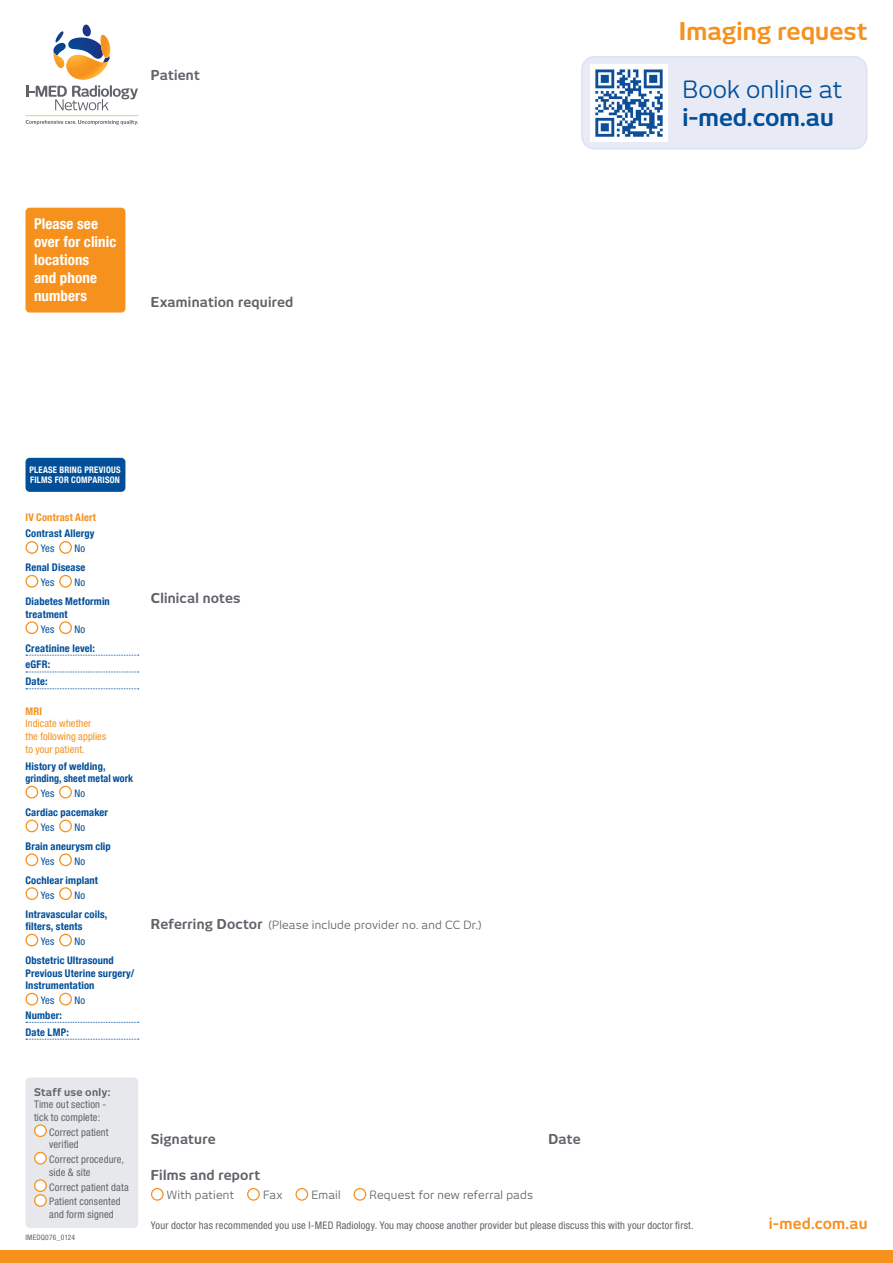
<style>
.page{position:relative;width:893px;height:1263px;background:#fff}
.page>*{position:absolute;margin:0;border:0;box-sizing:border-box;transform-origin:0 0}
.t1{font:700 24px "New June";letter-spacing:.005em;color:#f6911e}
.t2{font:23.55px "New June";color:#014e99}
.t3{font:700 23.55px "New June";color:#014e99}
.t4{font:700 condensed 15px/18px "Helvetica Neue LT Com";letter-spacing:.005em;color:#fff}
.t5{font:700 15px "New June";letter-spacing:.01em;color:#f6911e}
.t6{font:700 13.5px "New June";letter-spacing:.015em;color:#5f6369}
.t7{font:11.25px "New June";letter-spacing:.02em;color:#5f6369}
.t8{font:700 condensed 10.5px/12.6px "Helvetica Neue LT Com";letter-spacing:.015em;color:#014e99}
.t9{font:condensed 10.5px/12.6px "Helvetica Neue LT Std";letter-spacing:.015em;color:#5f6369}
.t10{font:condensed 10.5px/12.6px "Helvetica Neue LT Std";letter-spacing:.005em;color:#f6911e}
.t11{font:condensed 10.5px "Helvetica Neue LT Std";letter-spacing:.01em;color:#014e99}
.t12{font:700 condensed 10.5px "Helvetica Neue LT Com";letter-spacing:.015em;color:#f6911e}
.t13{font:700 10.5px "New June";letter-spacing:.02em;color:#5f6369}
.t14{font:700 condensed 9px/10.5px "Helvetica Neue LT Com";letter-spacing:.025em;color:#fff}
.t15{font:condensed 7.5px "Helvetica Neue LT Std";letter-spacing:.025em;color:#5f6369}
.s1{font-weight:700;font-size:13.5px}
</style>
<div class="page">
<svg style="left:152px;top:1188px;width:11px;height:12px"></svg>
<div style="left:151px;top:1188px;width:13px;height:13px;border:1px solid #f6911e;border-radius:50%"></div>
<svg style="left:248px;top:1188px;width:11px;height:12px"></svg>
<div style="left:247px;top:1188px;width:13px;height:13px;border:1px solid #f6911e;border-radius:50%"></div>
<svg style="left:296px;top:1188px;width:12px;height:12px"></svg>
<div style="left:295px;top:1188px;width:13px;height:13px;border:1px solid #f6911e;border-radius:50%"></div>
<div style="left:354px;top:1188px;width:12px;height:13px;border:1px solid #f6911e;border-radius:50%"></div>
<div style="left:0;top:1250px;width:893px;height:13px;background:#f6911e"></div>
<svg style="left:26px;top:655px;width:113px;height:1px"></svg>
<svg style="left:26px;top:672px;width:113px;height:1px"></svg>
<svg style="left:26px;top:688px;width:113px;height:1px"></svg>
<svg style="left:26px;top:1022px;width:113px;height:1px"></svg>
<svg style="left:26px;top:1039px;width:113px;height:1px"></svg>
<div style="left:26px;top:541px;width:12px;height:13px;border:1px solid #f6911e;border-radius:50%"></div>
<div style="left:59px;top:541px;width:13px;height:13px;border:1px solid #f6911e;border-radius:50%"></div>
<div style="left:26px;top:575px;width:12px;height:13px;border:1px solid #f6911e;border-radius:50%"></div>
<svg style="left:60px;top:575px;width:11px;height:12px"></svg>
<div style="left:59px;top:575px;width:13px;height:13px;border:1px solid #f6911e;border-radius:50%"></div>
<div style="left:26px;top:621px;width:12px;height:13px;border:1px solid #f6911e;border-radius:50%"></div>
<div style="left:59px;top:621px;width:13px;height:13px;border:1px solid #f6911e;border-radius:50%"></div>
<div style="left:26px;top:786px;width:12px;height:12px;border:1px solid #f6911e;border-radius:50%"></div>
<div style="left:59px;top:786px;width:13px;height:12px;border:1px solid #f6911e;border-radius:50%"></div>
<div style="left:26px;top:819px;width:12px;height:13px;border:1px solid #f6911e;border-radius:50%"></div>
<svg style="left:60px;top:820px;width:11px;height:12px"></svg>
<div style="left:59px;top:819px;width:13px;height:13px;border:1px solid #f6911e;border-radius:50%"></div>
<div style="left:26px;top:853px;width:12px;height:13px;border:1px solid #f6911e;border-radius:50%"></div>
<div style="left:59px;top:853px;width:13px;height:13px;border:1px solid #f6911e;border-radius:50%"></div>
<div style="left:26px;top:887px;width:12px;height:13px;border:1px solid #f6911e;border-radius:50%"></div>
<div style="left:59px;top:887px;width:13px;height:13px;border:1px solid #f6911e;border-radius:50%"></div>
<div style="left:26px;top:934px;width:12px;height:12px;border:1px solid #f6911e;border-radius:50%"></div>
<div style="left:59px;top:934px;width:13px;height:12px;border:1px solid #f6911e;border-radius:50%"></div>
<div style="left:26px;top:993px;width:12px;height:12px;border:1px solid #f6911e;border-radius:50%"></div>
<div style="left:59px;top:993px;width:13px;height:12px;border:1px solid #f6911e;border-radius:50%"></div>
<div style="left:26px;top:458px;width:99px;height:34px;background:#014e99;border-radius:4px"></div>
<div style="left:26px;top:208px;width:99px;height:105px;background:#f6911e;border-radius:4px"></div>
<div style="left:26px;top:1077px;width:112px;height:151px;background:#e7e8eb;border-radius:4px"></div>
<div style="left:35px;top:1125px;width:11px;height:11px;background:#fff;border-radius:50%"></div>
<div style="left:34px;top:1124px;width:13px;height:13px;border:1px solid #f6911e;border-radius:50%"></div>
<div style="left:35px;top:1152px;width:11px;height:12px;background:#fff;border-radius:50%"></div>
<div style="left:34px;top:1152px;width:13px;height:12px;border:1px solid #f6911e;border-radius:50%"></div>
<div style="left:35px;top:1180px;width:11px;height:11px;background:#fff;border-radius:50%"></div>
<div style="left:34px;top:1179px;width:13px;height:13px;border:1px solid #f6911e;border-radius:50%"></div>
<div style="left:35px;top:1195px;width:11px;height:11px;background:#fff;border-radius:50%"></div>
<div style="left:34px;top:1194px;width:13px;height:13px;border:1px solid #f6911e;border-radius:50%"></div>
<svg style="left:26px;top:116px;width:112px;height:9px"></svg>
<svg style="left:26px;top:25px;width:112px;height:85px"></svg>
<div style="left:582px;top:57px;width:285px;height:92px;background:#e8ebf5;border-radius:13px"></div>
<div style="left:581px;top:56px;width:286px;height:94px;border:2px solid #dee2f0;border-radius:13px"></div>
<img style="left:591px;top:64px;width:76px;height:77px">
<p class="t6" style="left:151px;top:67px;width:50px">Patient</p>
<h3 class="t4" style="left:34px;top:215px;width:84px">Please see over for clinic locations<br>and phone numbers</h3>
<p class="t6" style="left:151px;top:294px;width:144px">Examination required</p>
<h1 class="t1" style="left:679px;top:17px;width:190px">Imaging request</h1>
<h2 class="t2" style="left:682px;top:75px;width:161px">Book online at</h2>
<h2 class="t3" style="left:682px;top:103px;width:153px">i-med.com.au</h2>
<p class="t14" style="left:29px;top:464px;width:93px">PLEASE BRING PREVIOUS<br>FILMS FOR COMPARISON</p>
<p class="t12" style="left:26px;top:511px;width:72px">IV Contrast Alert</p>
<p class="t8" style="left:26px;top:527px;width:71px">Contrast Allergy</p>
<p class="t11" style="left:41px;top:542px;width:15px">Yes</p>
<p class="t11" style="left:74px;top:542px;width:12px">No</p>
<p class="t8" style="left:26px;top:561px;width:61px">Renal Disease</p>
<p class="t11" style="left:41px;top:576px;width:15px">Yes</p>
<p class="t11" style="left:74px;top:576px;width:12px">No</p>
<p class="t8" style="left:26px;top:595px;width:86px">Diabetes Metformin treatment</p>
<p class="t11" style="left:41px;top:623px;width:15px">Yes</p>
<p class="t11" style="left:74px;top:623px;width:12px">No</p>
<p class="t8" style="left:26px;top:639px;width:71px;line-height:16.8px">Creatinine level: eGFR:<br>Date:</p>
<p class="t12" style="left:26px;top:705px;width:18px">MRI</p>
<p class="t10" style="left:26px;top:717px;width:82px">Indicate whether the following applies to your patient.</p>
<p class="t8" style="left:26px;top:759px;width:109px">History of welding, grinding, sheet metal work</p>
<p class="t11" style="left:41px;top:787px;width:15px">Yes</p>
<p class="t11" style="left:74px;top:787px;width:12px">No</p>
<p class="t8" style="left:26px;top:806px;width:84px">Cardiac pacemaker</p>
<p class="t11" style="left:41px;top:821px;width:15px">Yes</p>
<p class="t11" style="left:74px;top:821px;width:12px">No</p>
<p class="t8" style="left:26px;top:840px;width:87px">Brain aneurysm clip</p>
<p class="t11" style="left:41px;top:855px;width:15px">Yes</p>
<p class="t11" style="left:74px;top:855px;width:12px">No</p>
<p class="t8" style="left:26px;top:874px;width:74px">Cochlear implant</p>
<p class="t11" style="left:41px;top:889px;width:15px">Yes</p>
<p class="t11" style="left:74px;top:889px;width:12px">No</p>
<p class="t8" style="left:26px;top:907px;width:83px">Intravascular coils, filters, stents</p>
<p class="t11" style="left:41px;top:935px;width:15px">Yes</p>
<p class="t11" style="left:74px;top:935px;width:12px">No</p>
<p class="t8" style="left:26px;top:954px;width:110px">Obstetric Ultrasound<br>Previous Uterine surgery/<br>Instrumentation</p>
<p class="t11" style="left:41px;top:994px;width:15px">Yes</p>
<p class="t11" style="left:74px;top:994px;width:12px">No</p>
<p class="t8" style="left:26px;top:1007px;width:45px;line-height:16.8px">Number:<br>Date LMP:</p>
<p class="t6" style="left:151px;top:590px;width:91px">Clinical notes</p>
<p class="t7" style="left:151px;top:918px;width:332px"><span class="s1">Referring Doctor</span> (Please include provider no. and CC Dr.)</p>
<p class="t13" style="left:34px;top:1085px;width:78px">Staff use only:</p>
<p class="t9" style="left:34px;top:1098px;width:74px">Time out section - tick to complete:</p>
<p class="t9" style="left:49px;top:1125px;width:61px">Correct patient verified</p>
<p class="t9" style="left:49px;top:1153px;width:76px">Correct procedure, side &amp; site</p>
<p class="t9" style="left:49px;top:1179px;width:81px;line-height:14.9px">Correct patient data<br>Patient consented</p>
<p class="t9" style="left:49px;top:1208px;width:66px">and form signed</p>
<p class="t15" style="left:26px;top:1232px;width:51px">IMEDQ076_0124</p>
<p class="t6" style="left:151px;top:1131px;width:66px">Signature</p>
<p class="t6" style="left:548px;top:1131px;width:34px">Date</p>
<p class="t6" style="left:151px;top:1167px;width:111px">Films and report</p>
<p class="t7" style="left:167px;top:1188px;width:69px">With patient</p>
<p class="t7" style="left:263px;top:1188px;width:21px">Fax</p>
<p class="t7" style="left:311px;top:1188px;width:31px">Email</p>
<p class="t7" style="left:369px;top:1188px;width:165px">Request for new referral pads</p>
<p class="t9" style="left:151px;top:1219px;width:544px">Your doctor has recommended you use I-MED Radiology. You may choose another provider but please discuss this with your doctor first.</p>
<h3 class="t5" style="left:769px;top:1215px;width:100px">i-med.com.au</h3>
</div>
